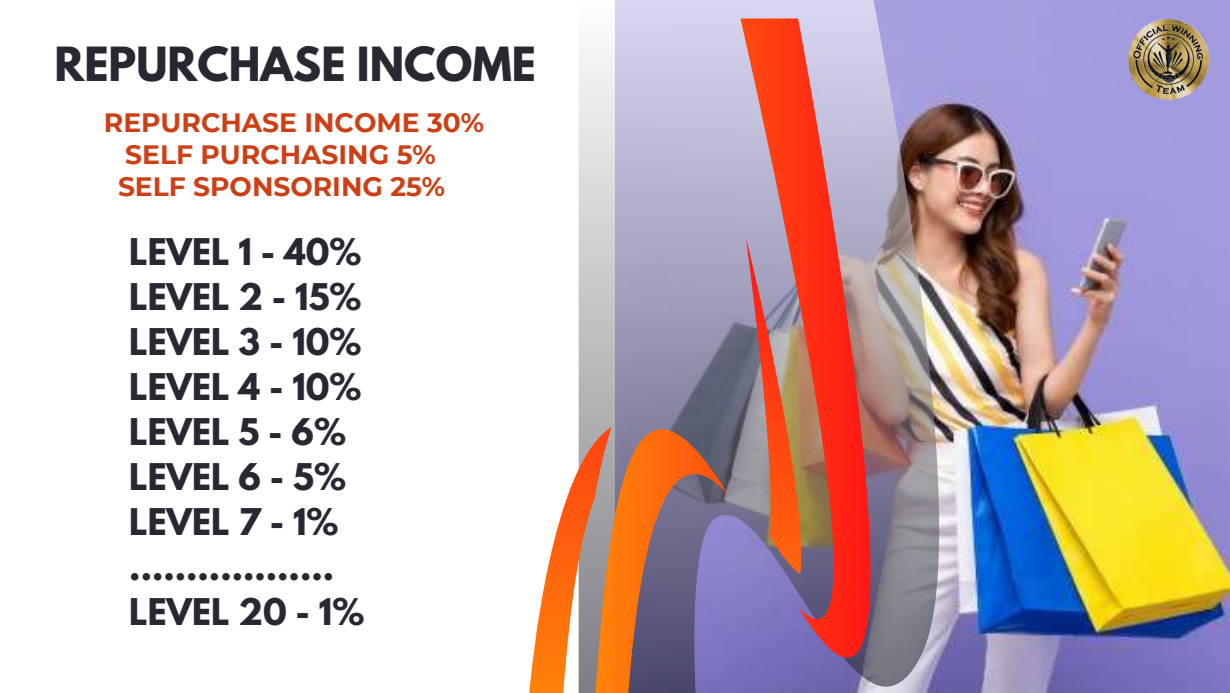
<style>
.page{position:relative;width:1230px;height:693px;background:#fff}
.page>*{position:absolute;margin:0;border:0;box-sizing:border-box;transform-origin:0 0}
.t1{font:700 41.7px "League Spartan";color:#282833}
.t2{font:700 32.6px/45px "League Spartan";color:#282833}
.t3{font:700 26.5px/31.8px "Montserrat";color:#cd3f14}
</style>
<div class="page">
<img style="left:939px;top:0;width:291px;height:693px">
<img style="left:579px;top:0;width:360px;height:693px">
<svg style="left:529px;top:237px;width:65px;height:456px"></svg>
<svg style="left:594px;top:19px;width:276px;height:674px;background:#b28690"></svg>
<img style="left:1121px;top:15px;width:98px;height:94px">
<p class="t1" style="left:55px;top:43px;width:483px">REPURCHASE INCOME</p>
<p class="t3" style="left:104px;top:107px;width:382px">REPURCHASE INCOME 30%</p>
<p class="t3" style="left:118px;top:139px;width:329px">SELF PURCHASING 5%<br>SELF SPONSORING 25%</p>
<p class="t2" style="left:129px;top:233px;width:237px">LEVEL 1 - 40%<br>LEVEL 2 - 15%<br>LEVEL 3 - 10%<br>LEVEL 4 - 10%<br>LEVEL 5 - 6%<br>LEVEL 6 - 5%<br>LEVEL 7 - 1% ..................<br>LEVEL 20 - 1%</p>
</div>
